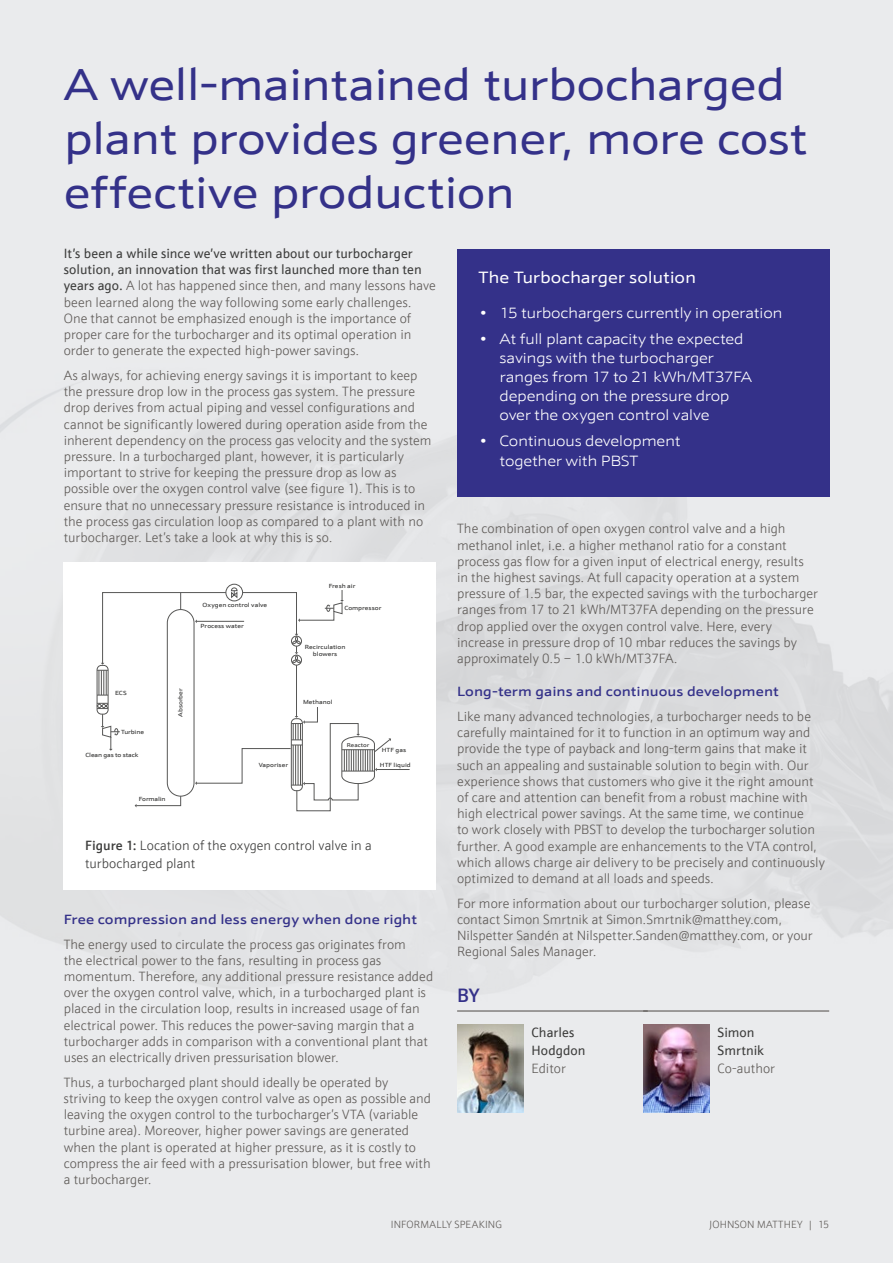
<style>
.page{position:relative;width:893px;height:1263px;background:#eaebed}
.page>*{position:absolute;margin:0;border:0;box-sizing:border-box;transform-origin:0 0}
.t1{font:45px/54px "JM Sans Extended";letter-spacing:-.02em;color:#343189}
.t2{font:500 19.5px "JM Sans";color:#343189}
.t3{font:16.5px "JM Sans Extended";letter-spacing:-.01em;color:#fff}
.t4{font:300 15px/19.2px "JM Sans Extended";letter-spacing:-.025em;color:#fff}
.t5{font:300 13.5px/16.2px "JM Sans";color:#5f5b58}
.t6{font:500 13.5px "JM Sans Extended";letter-spacing:.005em;color:#343189}
.t7{font:300 13.5px/18px "JM Sans";color:#3d3d3c}
.t8{font:13.5px/18px "JM Sans";letter-spacing:.005em;color:#3d3d3c}
.t9{font:300 10.5px "JM Sans";letter-spacing:.015em;color:#5f5b58}
.t10{font:500 6px/7.2px "JM Sans Extended";color:#3d3d3c;text-align:center}
.t11{font:500 6px "JM Sans Extended";letter-spacing:-.025em;color:#3d3d3c}
.t12{font:500 6px "JM Sans Extended";letter-spacing:-.02em;color:#3d3d3c}
.t13{font:500 5.7px "JM Sans Extended";letter-spacing:.005em;color:#3d3d3c}
.s1{font-weight:400;color:#3d3d3c}
.s2{font-weight:500}
</style>
<div class="page">
<img style="left:0;top:249px;width:893px;height:864px">
<div style="left:64px;top:562px;width:372px;height:270px;background:#fff"></div>
<hr style="left:377px;top:769px;width:33px;height:1px;background:#575756">
<div style="left:226px;top:584px;width:17px;height:17px;border:1px solid #575756;border-radius:50%"></div>
<svg style="left:96px;top:587px;width:295px;height:224px"></svg>
<div style="left:64px;top:827px;width:372px;height:62px;background:#fff"></div>
<hr style="left:457px;top:1010px;width:191px;height:1px;background:#5f5b58">
<img style="left:457px;top:1024px;width:66px;height:88px">
<div style="left:457px;top:249px;width:372px;height:247px;background:#343189"></div>
<hr style="left:643px;top:1010px;width:186px;height:1px;background:#5f5b58">
<img style="left:643px;top:1024px;width:66px;height:88px">
<p class="t1" style="left:64px;top:58px;width:746px">A well-maintained turbocharged plant provides greener, more cost effective production</p>
<p class="t5" style="left:64px;top:245px;width:374px"><span class="s1">It’s been a while since we’ve written about our turbocharger solution, an innovation that was first launched more than ten years ago.</span> A lot has happened since then, and many lessons have been learned along the way following some early challenges.<br>One that cannot be emphasized enough is the importance of proper care for the turbocharger and its optimal operation in order to generate the expected high-power savings.</p>
<p class="t5" style="left:64px;top:367px;width:369px">As always, for achieving energy savings it is important to keep the pressure drop low in the process gas system. The pressure drop derives from actual piping and vessel configurations and cannot be significantly lowered during operation aside from the inherent dependency on the process gas velocity and the system pressure. In a turbocharged plant, however, it is particularly important to strive for keeping the pressure drop as low as possible over the oxygen control valve (see figure 1). This is to ensure that no unnecessary pressure resistance is introduced in the process gas circulation loop as compared to a plant with no turbocharger. Let’s take a look at why this is so.</p>
<p class="t3" style="left:478px;top:268px;width:219px">The Turbocharger solution</p>
<p class="t4" style="left:478px;top:303px;width:306px">• 15 turbochargers currently in operation</p>
<p class="t4" style="left:500px;top:329px;width:254px;text-indent:-21px">• At full plant capacity the expected savings with the turbocharger ranges from 17 to 21 kWh/MT37FA depending on the pressure drop over the oxygen control valve</p>
<p class="t4" style="left:500px;top:432px;width:183px;text-indent:-21px">• Continuous development together with PBST</p>
<p class="t5" style="left:457px;top:521px;width:362px">The combination of open oxygen control valve and a high methanol inlet, i.e. a higher methanol ratio for a constant process gas flow for a given input of electrical energy, results in the highest savings. At full capacity operation at a system pressure of 1.5 bar, the expected savings with the turbocharger ranges from 17 to 21 kWh/MT37FA depending on the pressure drop applied over the oxygen control valve. Here, every increase in pressure drop of 10 mbar reduces the savings by approximately 0.5 – 1.0 kWh/MT37FA.</p>
<p class="t6" style="left:457px;top:683px;width:323px">Long-term gains and continuous development</p>
<p class="t5" style="left:457px;top:708px;width:369px">Like many advanced technologies, a turbocharger needs to be carefully maintained for it to function in an optimum way and provide the type of payback and long-term gains that make it such an appealing and sustainable solution to begin with. Our experience shows that customers who give it the right amount of care and attention can benefit from a robust machine with high electrical power savings. At the same time, we continue<br>to work closely with PBST to develop the turbocharger solution further. A good example are enhancements to the VTA control, which allows charge air delivery to be precisely and continuously optimized to demand at all loads and speeds.</p>
<p class="t5" style="left:457px;top:895px;width:357px">For more information about our turbocharger solution, please contact Simon Smrtnik at Simon.Smrtnik@matthey.com, Nilspetter Sandén at Nilspetter.Sanden@matthey.com, or your Regional Sales Manager.</p>
<p class="t10" style="left:329px;top:583px;width:28px">Fresh air</p>
<p class="t10" style="left:203px;top:601px;width:66px">Oxygen control valve</p>
<p class="t10" style="left:201px;top:622px;width:45px">Process water</p>
<p class="t10" style="left:344px;top:604px;width:39px">Compressor</p>
<p class="t10" style="left:305px;top:643px;width:42px">Recirculation blowers</p>
<p class="t10" style="left:177px;top:717px;width:30px;rotate:-90deg">Absorber</p>
<p class="t10" style="left:115px;top:689px;width:13px">ECS</p>
<p class="t12" style="left:121px;top:728px;width:24px">Turbine</p>
<p class="t10" style="left:85px;top:752px;width:55px">Clean gas to stack</p>
<p class="t11" style="left:139px;top:795px;width:28px">Formalin</p>
<p class="t10" style="left:303px;top:698px;width:31px">Methanol</p>
<p class="t13" style="left:347px;top:741px;width:24px">Reactor</p>
<p class="t10" style="left:382px;top:746px;width:26px">HTF gas</p>
<p class="t10" style="left:380px;top:761px;width:32px">HTF liquid</p>
<p class="t10" style="left:259px;top:761px;width:31px">Vaporiser</p>
<p class="t7" style="left:85px;top:837px;width:288px"><span class="s2">Figure 1:</span> Location of the oxygen control valve in a turbocharged plant</p>
<p class="t6" style="left:64px;top:911px;width:355px">Free compression and less energy when done right</p>
<p class="t5" style="left:64px;top:936px;width:371px">The energy used to circulate the process gas originates from<br>the electrical power to the fans, resulting in process gas momentum. Therefore, any additional pressure resistance added over the oxygen control valve, which, in a turbocharged plant is placed in the circulation loop, results in increased usage of fan electrical power. This reduces the power-saving margin that a turbocharger adds in comparison with a conventional plant that uses an electrically driven pressurisation blower.</p>
<p class="t5" style="left:64px;top:1074px;width:369px">Thus, a turbocharged plant should ideally be operated by striving to keep the oxygen control valve as open as possible and leaving the oxygen control to the turbocharger’s VTA (variable turbine area). Moreover, higher power savings are generated when the plant is operated at higher pressure, as it is costly to compress the air feed with a pressurisation blower, but free with a turbocharger.</p>
<p class="t2" style="left:457px;top:983px;width:24px">BY</p>
<p class="t8" style="left:531px;top:1023px;width:56px">Charles<br>Hodgdon</p>
<p class="t5" style="left:531px;top:1060px;width:36px">Editor</p>
<p class="t8" style="left:718px;top:1023px;width:48px">Simon<br>Smrtnik</p>
<p class="t5" style="left:718px;top:1060px;width:59px">Co-author</p>
<p class="t9" style="left:391px;top:1218px;width:113px">INFORMALLY SPEAKING</p>
<p class="t9" style="left:709px;top:1218px;width:121px">JOHNSON MATTHEY | 15</p>
</div>
